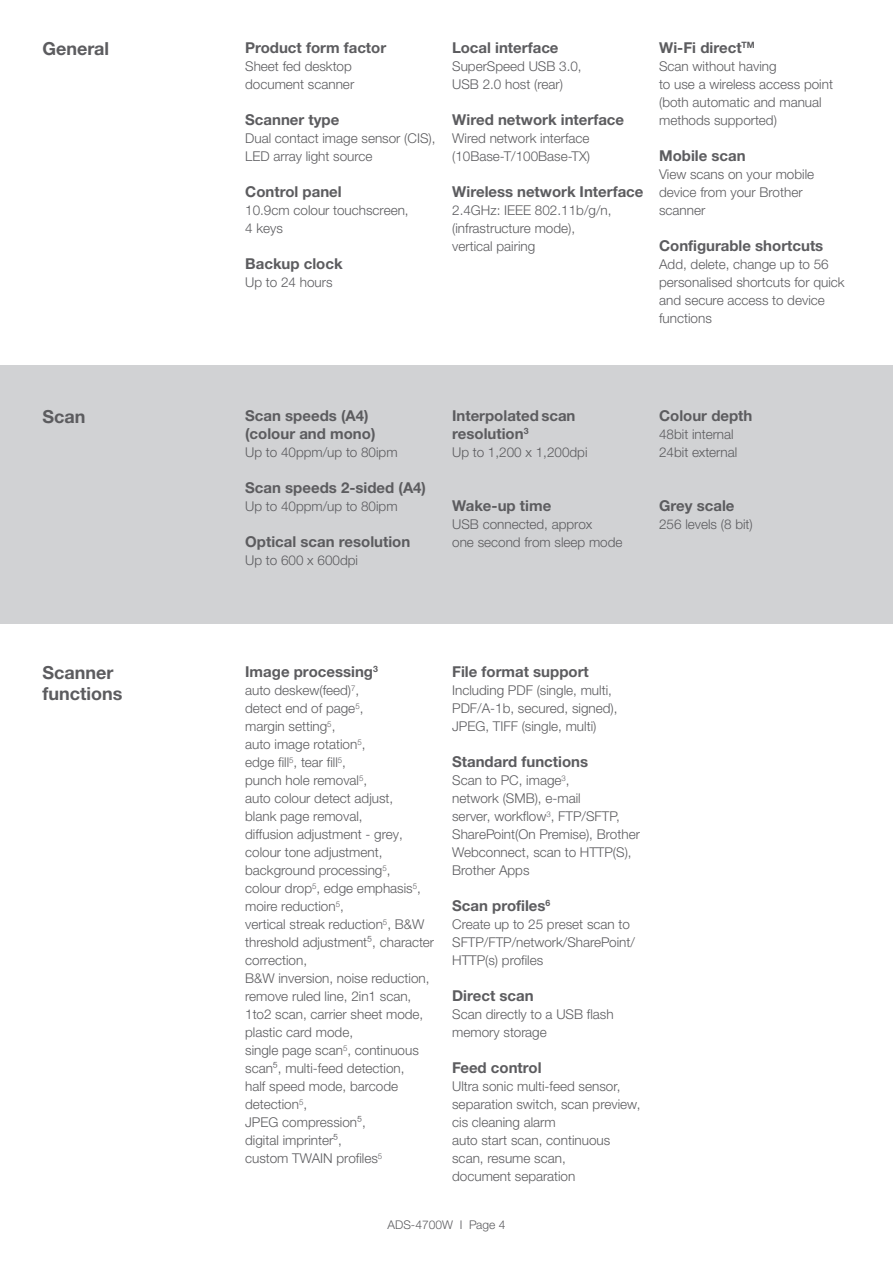
<style>
.page{position:relative;width:893px;height:1263px;background:#fff}
.page>*{position:absolute;margin:0;border:0;box-sizing:border-box;transform-origin:0 0}
.Body{font:700 18px/21px "Helvetica Neue LTW1 G";color:#5c5c5f}
.Body-2{font:700 15px "Helvetica Neue LTW1 G";color:#5c5c5f}
.Body-3{font:300 13.5px/18px "Helvetica Neue LTW1 G";color:#5c5c5f}
.Body-4{font:300 12px "Helvetica Neue LTW1 G";color:#5c5c5f}
</style>
<div class="page">
<div style="left:0;top:366px;width:893px;height:258px;background:#d1d2d4"></div>
<p class="Body" style="left:43px;top:38px;width:68px">General</p>
<p class="Body-2" style="left:245px;top:39px;width:142px">Product form factor</p>
<p class="Body-3" style="left:245px;top:57px;width:108px">Sheet fed desktop</p>
<p class="Body-3" style="left:245px;top:75px;width:111px">document scanner</p>
<p class="Body-2" style="left:245px;top:111px;width:96px">Scanner type</p>
<p class="Body-3" style="left:245px;top:129px;width:192px">Dual contact image sensor (CIS),<br>LED array light source</p>
<p class="Body-2" style="left:245px;top:183px;width:98px">Control panel</p>
<p class="Body-3" style="left:245px;top:201px;width:165px">10.9cm colour touchscreen,</p>
<p class="Body-3" style="left:245px;top:219px;width:39px">4 keys</p>
<p class="Body-2" style="left:245px;top:255px;width:99px">Backup clock</p>
<p class="Body-3" style="left:245px;top:273px;width:89px">Up to 24 hours</p>
<p class="Body-2" style="left:452px;top:39px;width:108px">Local interface</p>
<p class="Body-3" style="left:452px;top:57px;width:131px">SuperSpeed USB 3.0,</p>
<p class="Body-3" style="left:452px;top:75px;width:112px">USB 2.0 host (rear)</p>
<p class="Body-2" style="left:452px;top:111px;width:174px">Wired network interface</p>
<p class="Body-3" style="left:452px;top:129px;width:139px">Wired network interface (10Base-T/100Base-TX)</p>
<p class="Body-2" style="left:452px;top:183px;width:193px">Wireless network Interface</p>
<p class="Body-3" style="left:452px;top:201px;width:161px">2.4GHz: IEEE 802.11b/g/n, (infrastructure mode),</p>
<p class="Body-3" style="left:452px;top:237px;width:85px">vertical pairing</p>
<p class="Body-2" style="left:659px;top:39px;width:97px">Wi-Fi direct<sup>TM</sup></p>
<p class="Body-3" style="left:659px;top:57px;width:119px">Scan without having</p>
<p class="Body-3" style="left:659px;top:75px;width:175px">to use a wireless access point</p>
<p class="Body-3" style="left:659px;top:93px;width:164px">(both automatic and manual</p>
<p class="Body-3" style="left:659px;top:111px;width:119px">methods supported)</p>
<p class="Body-2" style="left:659px;top:147px;width:88px">Mobile scan</p>
<p class="Body-3" style="left:659px;top:165px;width:157px">View scans on your mobile device from your Brother scanner</p>
<p class="Body-2" style="left:659px;top:237px;width:166px">Configurable shortcuts</p>
<p class="Body-3" style="left:659px;top:255px;width:171px">Add, delete, change up to 56</p>
<p class="Body-3" style="left:659px;top:273px;width:187px">personalised shortcuts for quick</p>
<p class="Body-3" style="left:659px;top:291px;width:167px">and secure access to device</p>
<p class="Body-3" style="left:659px;top:309px;width:54px">functions</p>
<p class="Body" style="left:43px;top:406px;width:45px">Scan</p>
<p class="Body-2" style="left:245px;top:406px;width:125px">Scan speeds (A4)</p>
<p class="Body-2" style="left:245px;top:424px;width:132px">(colour and mono)</p>
<p class="Body-3" style="left:245px;top:443px;width:154px">Up to 40ppm/up to 80ipm</p>
<p class="Body-2" style="left:245px;top:478px;width:182px">Scan speeds 2-sided (A4)</p>
<p class="Body-3" style="left:245px;top:497px;width:154px">Up to 40ppm/up to 80ipm</p>
<p class="Body-2" style="left:245px;top:532px;width:167px">Optical scan resolution</p>
<p class="Body-3" style="left:245px;top:551px;width:114px">Up to 600 x 600dpi</p>
<p class="Body-2" style="left:452px;top:406px;width:125px">Interpolated scan</p>
<p class="Body-2" style="left:452px;top:424px;width:78px">resolution<sup>3</sup></p>
<p class="Body-3" style="left:452px;top:443px;width:137px">Up to 1,200 x 1,200dpi</p>
<p class="Body-2" style="left:452px;top:496px;width:101px">Wake-up time</p>
<p class="Body-3" style="left:452px;top:515px;width:142px">USB connected, approx</p>
<p class="Body-3" style="left:452px;top:533px;width:172px">one second from sleep mode</p>
<p class="Body-2" style="left:659px;top:406px;width:95px">Colour depth</p>
<p class="Body-3" style="left:659px;top:425px;width:76px">48bit internal</p>
<p class="Body-3" style="left:659px;top:443px;width:80px">24bit external</p>
<p class="Body-2" style="left:659px;top:496px;width:77px">Grey scale</p>
<p class="Body-3" style="left:659px;top:515px;width:95px">256 levels (8 bit)</p>
<p class="Body" style="left:43px;top:662px;width:81px">Scanner functions</p>
<p class="Body-2" style="left:245px;top:662px;width:134px">Image processing<sup>3</sup></p>
<p class="Body-3" style="left:245px;top:681px;width:116px">auto deskew(feed)<sup>7</sup>,</p>
<p class="Body-3" style="left:245px;top:699px;width:120px">detect end of page<sup>5</sup>,</p>
<p class="Body-3" style="left:245px;top:717px;width:92px">margin setting<sup>5</sup>,</p>
<p class="Body-3" style="left:245px;top:735px;width:122px">auto image rotation<sup>5</sup>,</p>
<p class="Body-3" style="left:245px;top:753px;width:102px">edge fill<sup>5</sup>, tear fill<sup>5</sup>,</p>
<p class="Body-3" style="left:245px;top:771px;width:124px">punch hole removal<sup>5</sup>,</p>
<p class="Body-3" style="left:245px;top:789px;width:150px">auto colour detect adjust,</p>
<p class="Body-3" style="left:245px;top:807px;width:119px">blank page removal,</p>
<p class="Body-3" style="left:245px;top:825px;width:159px">diffusion adjustment - grey, colour tone adjustment,</p>
<p class="Body-3" style="left:245px;top:861px;width:147px">background processing<sup>5</sup>,</p>
<p class="Body-3" style="left:245px;top:879px;width:177px">colour drop<sup>5</sup>, edge emphasis<sup>5</sup>, moire reduction<sup>5</sup>,</p>
<p class="Body-3" style="left:245px;top:915px;width:190px">vertical streak reduction<sup>5</sup>, B&amp;W threshold adjustment⁵, character correction,</p>
<p class="Body-3" style="left:245px;top:969px;width:186px">B&amp;W inversion, noise reduction, remove ruled line, 2in1 scan,<br>1to2 scan, carrier sheet mode, plastic card mode,</p>
<p class="Body-3" style="left:245px;top:1041px;width:175px">single page scan<sup>5</sup>, continuous scan⁵, multi-feed detection,</p>
<p class="Body-3" style="left:245px;top:1077px;width:154px">half speed mode, barcode detection<sup>5</sup>,</p>
<p class="Body-3" style="left:245px;top:1113px;width:122px">JPEG compression⁵,</p>
<p class="Body-3" style="left:245px;top:1131px;width:98px">digital imprinter⁵,</p>
<p class="Body-3" style="left:245px;top:1149px;width:139px">custom TWAIN profiles<sup>5</sup></p>
<p class="Body-2" style="left:452px;top:662px;width:138px">File format support</p>
<p class="Body-3" style="left:452px;top:681px;width:167px">Including PDF (single, multi,<br>PDF/A-1b, secured, signed),<br>JPEG, TIFF (single, multi)</p>
<p class="Body-2" style="left:452px;top:752px;width:137px">Standard functions</p>
<p class="Body-3" style="left:452px;top:771px;width:119px">Scan to PC, image<sup>3</sup>,</p>
<p class="Body-3" style="left:452px;top:789px;width:189px">network (SMB), e-mail<br>server, workflow<sup>3</sup>, FTP/SFTP,<br>SharePoint(On Premise), Brother<br>Webconnect, scan to HTTP(S),<br>Brother Apps</p>
<p class="Body-2" style="left:452px;top:896px;width:100px">Scan profiles<sup>6</sup></p>
<p class="Body-3" style="left:452px;top:915px;width:184px">Create up to 25 preset scan to<br>SFTP/FTP/network/SharePoint/<br>HTTP(s) profiles</p>
<p class="Body-2" style="left:452px;top:986px;width:83px">Direct scan</p>
<p class="Body-3" style="left:452px;top:1005px;width:163px">Scan directly to a USB flash memory storage</p>
<p class="Body-2" style="left:452px;top:1058px;width:91px">Feed control</p>
<p class="Body-3" style="left:452px;top:1077px;width:190px">Ultra sonic multi-feed sensor, separation switch, scan preview, cis cleaning alarm</p>
<p class="Body-3" style="left:452px;top:1131px;width:160px">auto start scan, continuous scan, resume scan,</p>
<p class="Body-3" style="left:452px;top:1167px;width:125px">document separation</p>
<p class="Body-4" style="left:388px;top:1217px;width:119px">ADS-4700W I Page 4</p>
</div>
